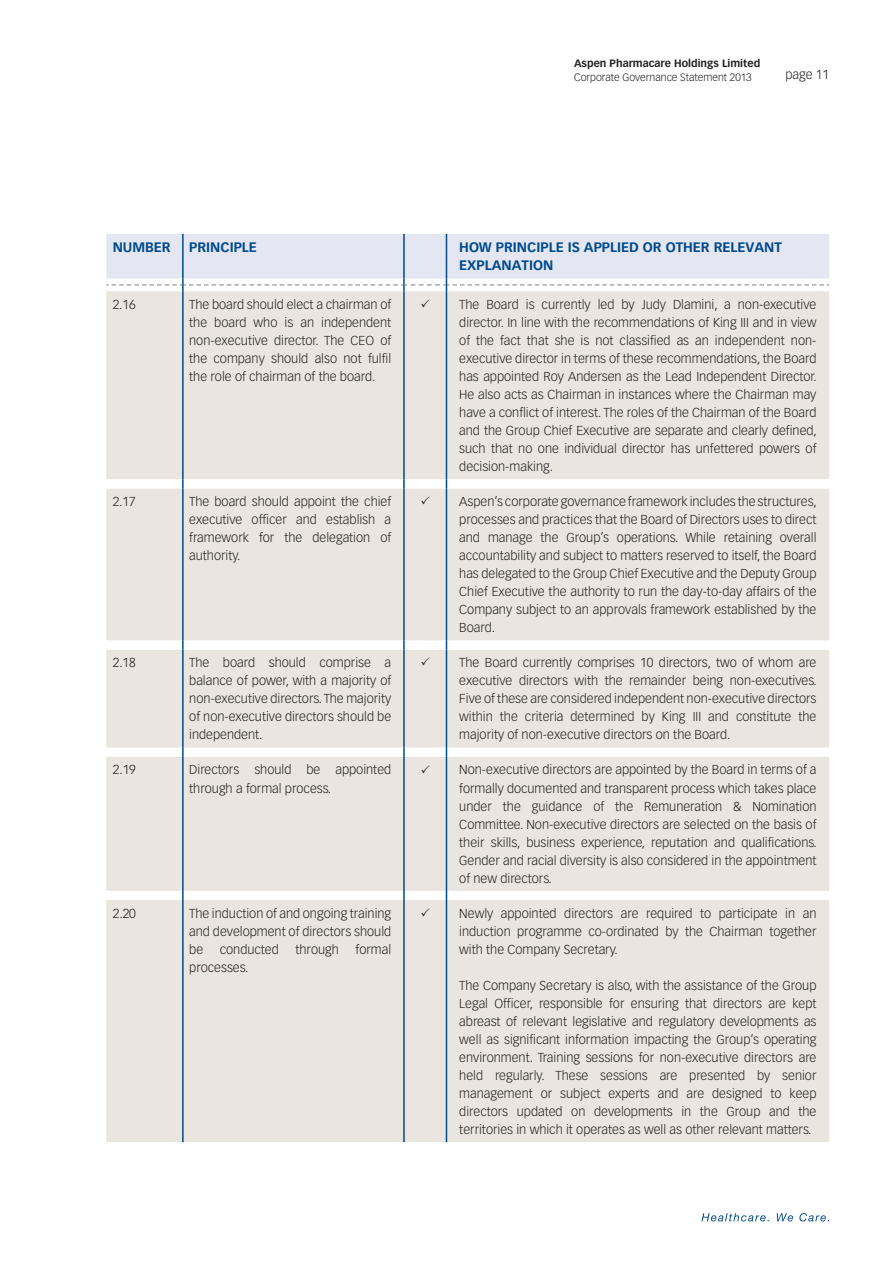
<style>
.page{position:relative;width:893px;height:1263px;background:#fff}
.page>*{position:absolute;margin:0;border:0;box-sizing:border-box;transform-origin:0 0}
.t1{font:700 13.5px/18px "Vectora LT Std";color:#004a8d}
.t2{font:300 12.75px/18px "Vectora LT Std";color:#231f20;text-align:justify}
.t3{font:300 10.5px "Vectora LT Std";color:#231f20}
.t4{font:700 10.5px "Vectora LT Std";color:#231f20}
</style>
<div class="page">
<svg style="left:701px;top:1213px;width:128px;height:8px"></svg>
<div style="left:106px;top:291px;width:723px;height:188px;background:#eae6df"></div>
<div style="left:106px;top:479px;width:723px;height:664px;background:#eae6df"></div>
<hr style="left:403px;top:291px;width:2px;height:188px;background:#004a8d">
<hr style="left:446px;top:291px;width:1px;height:188px;background:#004a8d">
<svg style="left:403px;top:479px;width:2px;height:9px"></svg>
<hr style="left:403px;top:488px;width:2px;height:152px;background:#004a8d">
<hr style="left:446px;top:488px;width:1px;height:152px;background:#004a8d">
<svg style="left:403px;top:640px;width:2px;height:10px"></svg>
<hr style="left:403px;top:650px;width:2px;height:98px;background:#004a8d">
<hr style="left:446px;top:650px;width:1px;height:98px;background:#004a8d">
<svg style="left:403px;top:748px;width:2px;height:9px"></svg>
<hr style="left:403px;top:757px;width:2px;height:134px;background:#004a8d">
<hr style="left:446px;top:757px;width:1px;height:134px;background:#004a8d">
<svg style="left:403px;top:891px;width:2px;height:9px"></svg>
<hr style="left:403px;top:900px;width:2px;height:242px;background:#004a8d">
<hr style="left:446px;top:900px;width:1px;height:242px;background:#004a8d">
<hr style="left:182px;top:291px;width:2px;height:188px;background:#004a8d">
<svg style="left:182px;top:479px;width:2px;height:9px"></svg>
<hr style="left:182px;top:488px;width:2px;height:152px;background:#004a8d">
<svg style="left:182px;top:640px;width:2px;height:10px"></svg>
<hr style="left:182px;top:650px;width:2px;height:98px;background:#004a8d">
<svg style="left:182px;top:748px;width:2px;height:9px"></svg>
<hr style="left:182px;top:757px;width:2px;height:134px;background:#004a8d">
<svg style="left:182px;top:891px;width:2px;height:9px"></svg>
<hr style="left:182px;top:900px;width:2px;height:242px;background:#004a8d">
<svg style="left:106px;top:234px;width:723px;height:57px"></svg>
<svg style="left:421px;top:299px;width:9px;height:8px"></svg>
<svg style="left:421px;top:496px;width:9px;height:8px"></svg>
<svg style="left:421px;top:657px;width:9px;height:9px"></svg>
<svg style="left:421px;top:765px;width:9px;height:8px"></svg>
<svg style="left:421px;top:908px;width:9px;height:8px"></svg>
<p class="t4" style="left:574px;top:57px;width:188px">Aspen Pharmacare Holdings Limited</p>
<p class="t3" style="left:574px;top:71px;width:179px">Corporate Governance Statement 2013</p>
<p class="t2" style="left:785px;top:66px;width:45px">page 11</p>
<p class="t1" style="left:113px;top:238px;width:59px">NUMBER</p>
<p class="t1" style="left:189px;top:238px;width:69px">PRINCIPLE</p>
<p class="t1" style="left:459px;top:238px;width:324px">HOW PRINCIPLE IS APPLIED OR OTHER RELEVANT<br>EXPLANATION</p>
<p class="t2" style="left:113px;top:295px;width:25px">2.16</p>
<p class="t2" style="left:189px;top:295px;width:203px">The board should elect a chairman of the board who is an independent non-executive director. The CEO of the company should also not fulfil the role of chairman of the board.</p>
<p class="t2" style="left:459px;top:295px;width:359px">The Board is currently led by Judy Dlamini, a non-executive director. In line with the recommendations of King III and in view of the fact that she is not classified as an independent non&shy;executive director in terms of these recommendations, the Board has appointed Roy Andersen as the Lead Independent Director.<br>He also acts as Chairman in instances where the Chairman may have a conflict of interest. The roles of the Chairman of the Board and the Group Chief Executive are separate and clearly defined, such that no one individual director has unfettered powers of decision-making.</p>
<p class="t2" style="left:113px;top:493px;width:25px">2.17</p>
<p class="t2" style="left:189px;top:493px;width:203px">The board should appoint the chief executive officer and establish a framework for the delegation of authority.</p>
<p class="t2" style="left:459px;top:493px;width:359px">Aspen’s corporate governance framework includes the structures, processes and practices that the Board of Directors uses to direct and manage the Group’s operations. While retaining overall accountability and subject to matters reserved to itself, the Board has delegated to the Group Chief Executive and the Deputy Group Chief Executive the authority to run the day-to-day affairs of the Company subject to an approvals framework established by the Board.</p>
<p class="t2" style="left:113px;top:654px;width:25px">2.18</p>
<p class="t2" style="left:189px;top:654px;width:203px">The board should comprise a balance of power, with a majority of non-executive directors. The majority of non-executive directors should be independent.</p>
<p class="t2" style="left:459px;top:654px;width:359px">The Board currently comprises 10 directors, two of whom are executive directors with the remainder being non-executives.<br>Five of these are considered independent non-executive directors within the criteria determined by King III and constitute the majority of non-executive directors on the Board.</p>
<p class="t2" style="left:113px;top:761px;width:25px">2.19</p>
<p class="t2" style="left:189px;top:761px;width:203px">Directors should be appointed through a formal process.</p>
<p class="t2" style="left:459px;top:761px;width:359px">Non-executive directors are appointed by the Board in terms of a formally documented and transparent process which takes place under the guidance of the Remuneration &amp; Nomination Committee. Non-executive directors are selected on the basis of their skills, business experience, reputation and qualifications.<br>Gender and racial diversity is also considered in the appointment of new directors.</p>
<p class="t2" style="left:113px;top:904px;width:25px">2.20</p>
<p class="t2" style="left:189px;top:904px;width:203px">The induction of and ongoing training and development of directors should be</p>
<p class="t2" style="left:459px;top:904px;width:359px">Newly appointed directors are required to participate in an induction programme co-ordinated by the Chairman together with the Company Secretary.</p>
<p class="t2" style="left:459px;top:976px;width:359px">The Company Secretary is also, with the assistance of the Group Legal Officer, responsible for ensuring that directors are kept abreast of relevant legislative and regulatory developments as well as significant information impacting the Group’s operating environment. Training sessions for non-executive directors are held regularly. These sessions are presented by senior management or subject experts and are designed to keep directors updated on developments in the Group and the territories in which it operates as well as other relevant matters.</p>
<p class="t2" style="left:220px;top:940px;width:61px">conducted</p>
<p class="t2" style="left:295px;top:940px;width:45px">through</p>
<p class="t2" style="left:356px;top:940px;width:37px">formal</p>
<p class="t2" style="left:189px;top:958px;width:61px">processes.</p>
</div>
